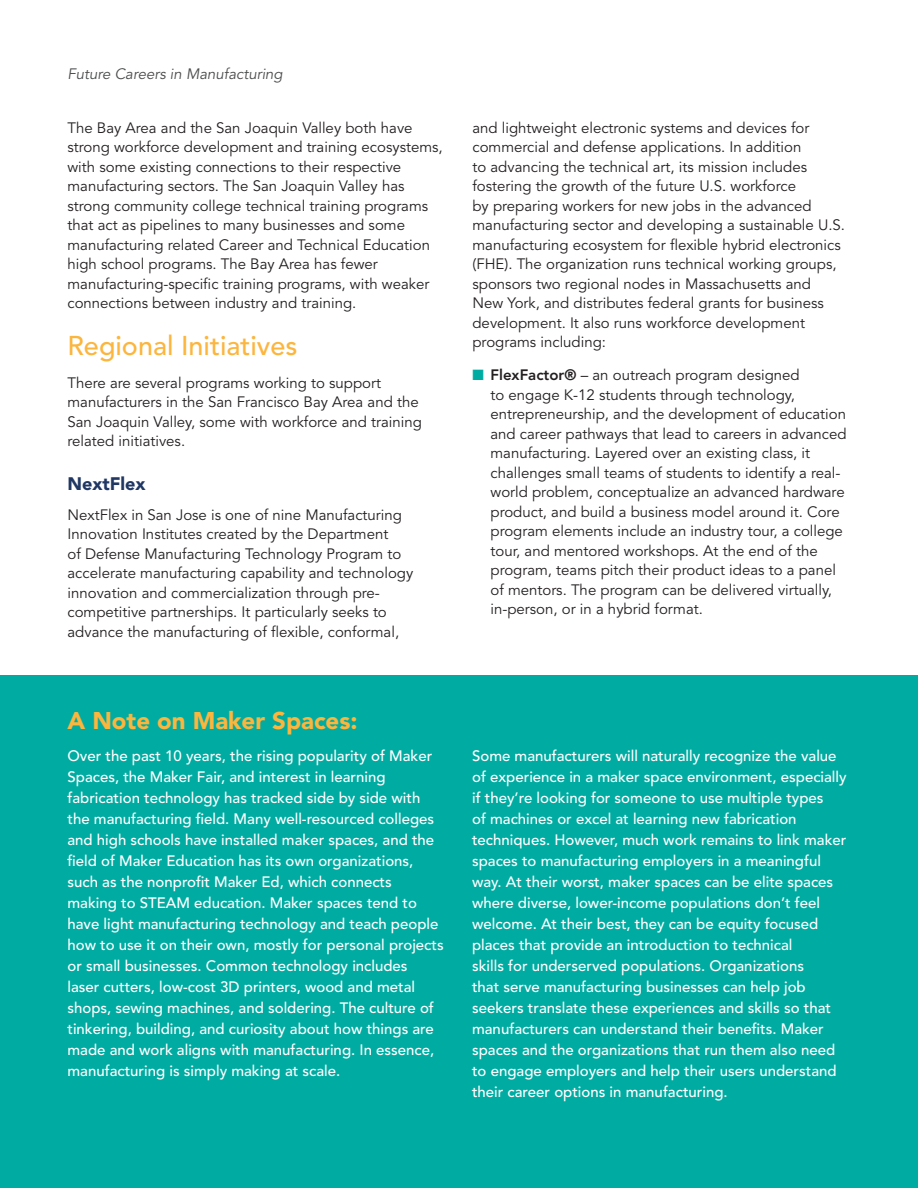
<style>
.page{position:relative;width:918px;height:1188px;background:#fff}
.page>*{position:absolute;margin:0;border:0;box-sizing:border-box;transform-origin:0 0}
.Spotlight_Insight_Bo{font:500 27px "Avenir LT Std";color:#fcb53d}
.Body_Text{font:900 24px "Avenir LT Std";color:#fcb53d}
.Heading_3{font:900 18px "Avenir LT Std";color:#203764}
.Spotlight_Insight_Bo-2{font:15px/19.5px "Avenir LT Std";color:#231f20}
.Spotlight_Insight_Bo-3{font:500 15px/21px "Avenir LT Std";color:#fff}
.t1{font:italic 15px "Avenir LT Std";color:#4b4c4d}
.s1{color:#00aca2}
.s2{font-weight:800}
</style>
<div class="page">
<div style="left:0;top:675px;width:918px;height:513px;background:#00aca2"></div>
<p class="t1" style="left:68px;top:65px;width:217px">Future Careers in Manufacturing</p>
<p class="Spotlight_Insight_Bo-2" style="left:68px;top:118px;width:377px">The Bay Area and the San Joaquin Valley both have strong workforce development and training ecosystems, with some existing connections to their respective manufacturing sectors. The San Joaquin Valley has strong community college technical training programs that act as pipelines to many businesses and some manufacturing related Career and Technical Education high school programs. The Bay Area has fewer manufacturing-specific training programs, with weaker connections between industry and training.</p>
<p class="Spotlight_Insight_Bo" style="left:68px;top:330px;width:231px">Regional Initiatives</p>
<p class="Spotlight_Insight_Bo-2" style="left:68px;top:373px;width:356px">There are several programs working to support manufacturers in the San Francisco Bay Area and the San Joaquin Valley, some with workforce and training related initiatives.</p>
<p class="Heading_3" style="left:68px;top:473px;width:80px">NextFlex</p>
<p class="Spotlight_Insight_Bo-2" style="left:68px;top:505px;width:347px">NextFlex in San Jose is one of nine Manufacturing Innovation Institutes created by the Department<br>of Defense Manufacturing Technology Program to accelerate manufacturing capability and technology innovation and commercialization through pre&shy;competitive partnerships. It particularly seeks to advance the manufacturing of flexible, conformal,</p>
<p class="Body_Text" style="left:68px;top:706px;width:292px">A Note on Maker Spaces:</p>
<p class="Spotlight_Insight_Bo-2" style="left:472px;top:118px;width:374px">and lightweight electronic systems and devices for commercial and defense applications. In addition<br>to advancing the technical art, its mission includes fostering the growth of the future U.S. workforce<br>by preparing workers for new jobs in the advanced manufacturing sector and developing a sustainable U.S. manufacturing ecosystem for flexible hybrid electronics (FHE). The organization runs technical working groups, sponsors two regional nodes in Massachusetts and New York, and distributes federal grants for business development. It also runs workforce development programs including:</p>
<p class="Spotlight_Insight_Bo-2" style="left:491px;top:366px;width:358px;text-indent:-18px"><span class="s1">■</span> <span class="s2">FlexFactor®</span> – an outreach program designed<br>to engage K-12 students through technology, entrepreneurship, and the development of education and career pathways that lead to careers in advanced manufacturing. Layered over an existing class, it challenges small teams of students to identify a real&shy;world problem, conceptualize an advanced hardware product, and build a business model around it. Core program elements include an industry tour, a college tour, and mentored workshops. At the end of the program, teams pitch their product ideas to a panel of mentors. The program can be delivered virtually, in-person, or in a hybrid format.</p>
<p class="Spotlight_Insight_Bo-3" style="left:68px;top:746px;width:378px">Over the past 10 years, the rising popularity of Maker Spaces, the Maker Fair, and interest in learning fabrication technology has tracked side by side with the manufacturing field. Many well-resourced colleges and high schools have installed maker spaces, and the field of Maker Education has its own organizations, such as the nonprofit Maker Ed, which connects making to STEAM education. Maker spaces tend to have light manufacturing technology and teach people how to use it on their own, mostly for personal projects or small businesses. Common technology includes<br>laser cutters, low-cost 3D printers, wood and metal shops, sewing machines, and soldering. The culture of tinkering, building, and curiosity about how things are made and work aligns with manufacturing. In essence, manufacturing is simply making at scale.</p>
<p class="Spotlight_Insight_Bo-3" style="left:472px;top:746px;width:376px">Some manufacturers will naturally recognize the value of experience in a maker space environment, especially if they’re looking for someone to use multiple types<br>of machines or excel at learning new fabrication techniques. However, much work remains to link maker spaces to manufacturing employers in a meaningful way. At their worst, maker spaces can be elite spaces where diverse, lower-income populations don’t feel welcome. At their best, they can be equity focused places that provide an introduction to technical<br>skills for underserved populations. Organizations<br>that serve manufacturing businesses can help job seekers translate these experiences and skills so that manufacturers can understand their benefits. Maker spaces and the organizations that run them also need to engage employers and help their users understand their career options in manufacturing.</p>
</div>
